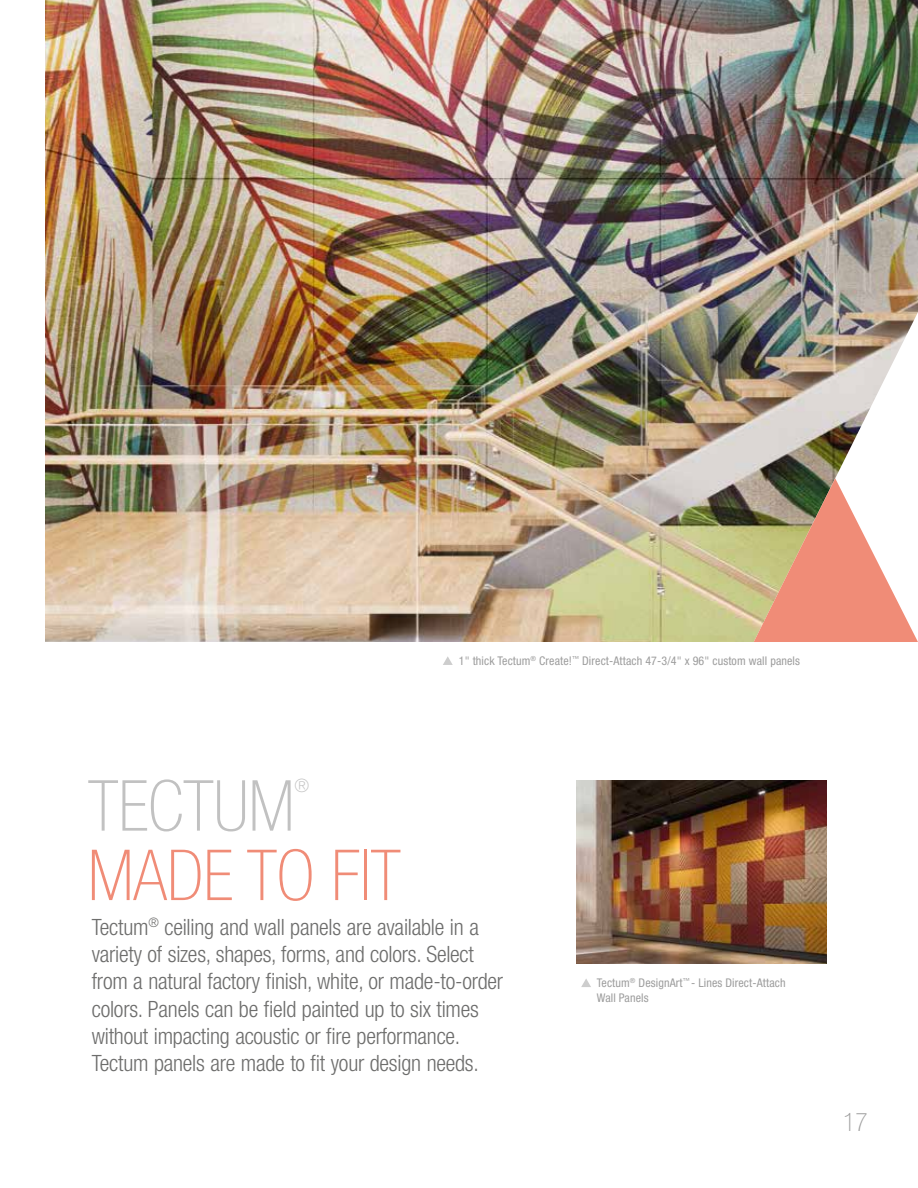
<style>
.page{position:relative;width:918px;height:1188px;background:#fff}
.page>*{position:absolute;margin:0;border:0;box-sizing:border-box;transform-origin:0 0}
.t1{font:100 condensed 70.5px "Helvetica Neue LT Std";color:#f08c77}
.t2{font:100 condensed 70.5px "Helvetica Neue LT Std";color:#c1c1c1}
.t3{font:100 condensed 25.5px "Helvetica Neue LT Std";color:#9d9d9d}
.t4{font:300 condensed 22.5px/27.3px "Helvetica Neue LT Std";letter-spacing:-.01em;color:#6d6d6c}
.t5{font:100 condensed 18.45px "Helvetica Neue LT Std";color:#c1c1c1}
.t6{font:condensed 12px/15px "Helvetica Neue LT Std";letter-spacing:.01em;color:#9d9d9d}
</style>
<div class="page">
<img style="left:46px;top:0;width:872px;height:642px">
<svg style="left:443px;top:656px;width:10px;height:9px"></svg>
<img style="left:754px;top:312px;width:164px;height:166px">
<svg style="left:754px;top:478px;width:164px;height:164px"></svg>
<img style="left:577px;top:780px;width:249px;height:184px">
<svg style="left:581px;top:979px;width:10px;height:8px"></svg>
<p class="t6" style="left:459px;top:653px;width:343px">1" thick Tectum<sup>®</sup> Create!<sup>™</sup> Direct-Attach 47-3/4" x 96" custom wall panels</p>
<h1 class="t2" style="left:88px;top:766px;width:208px">TECTUM</h1>
<p class="t5" style="left:294px;top:776px;width:16px">®</p>
<h1 class="t1" style="left:88px;top:836px;width:314px">MADE TO FIT</h1>
<p class="t4" style="left:92px;top:913px;width:413px">Tectum<sup>®</sup> ceiling and wall panels are available in a variety of sizes, shapes, forms, and colors. Select from a natural factory finish, white, or made-to-order colors. Panels can be field painted up to six times without impacting acoustic or fire performance.<br>Tectum panels are made to fit your design needs.</p>
<p class="t6" style="left:597px;top:975px;width:190px">Tectum<sup>®</sup> DesignArt<sup>™</sup> - Lines Direct-Attach<br>Wall Panels</p>
<p class="t3" style="left:843px;top:1108px;width:26px">17</p>
</div>
